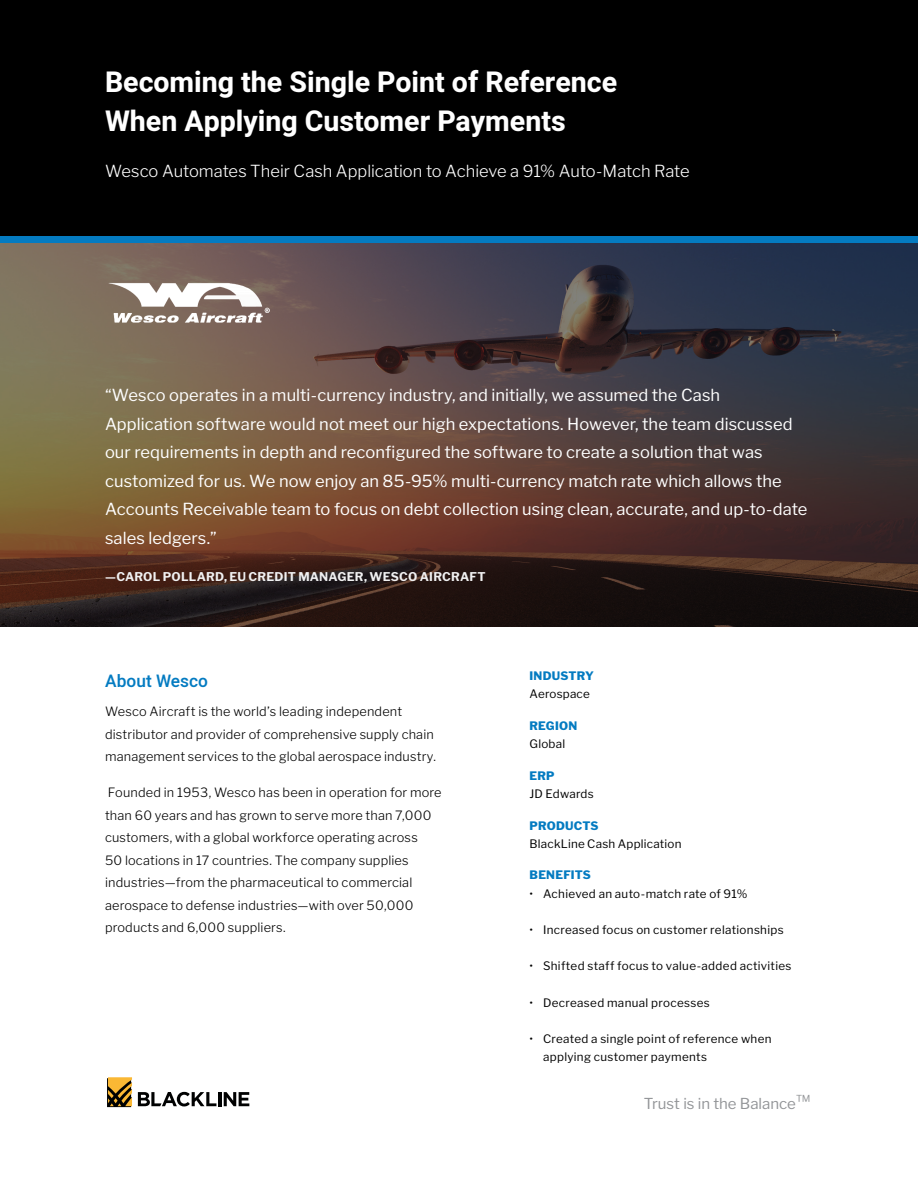
<style>
.page{position:relative;width:918px;height:1188px;background:#fff}
.page>*{position:absolute;margin:0;border:0;box-sizing:border-box;transform-origin:0 0}
.Document_Header{font:700 28.5px "Heebo";color:#fff}
.Subhead{font:500 17.25px "Heebo";letter-spacing:.005em;color:#047bc1}
.t1{font:16.5px/28.5px "Libre Franklin";letter-spacing:.005em;color:#fff}
.Body_copy{font:300 16.5px "Libre Franklin";color:#fff}
.t2{font:15px "Libre Franklin";color:#939598}
.Body_copy-2{font:300 12.75px/22.5px "Libre Franklin";letter-spacing:.015em;color:#000}
.Quote_Giver{font:700 12px "Libre Franklin";letter-spacing:.015em;color:#f1f1f2}
.Sidebar_content{font:11.7px/18.1px "Libre Franklin";letter-spacing:.025em;color:#000}
.SIDEBAR_TITLE{font:800 11.7px "Libre Franklin";letter-spacing:.02em;color:#047bc1}
</style>
<div class="page">
<img style="left:0;top:243px;width:918px;height:383px">
<hr style="left:218px;top:1092px;width:3px;height:14px;background:#000101">
<svg style="left:224px;top:1092px;width:25px;height:14px"></svg>
<svg style="left:138px;top:1092px;width:78px;height:14px"></svg>
<svg style="left:107px;top:1077px;width:25px;height:30px"></svg>
<div style="left:0;top:227px;width:918px;height:16px;background:#047bc1"></div>
<div style="left:0;top:0;width:918px;height:235px;background:#000"></div>
<img style="left:108px;top:278px;width:162px;height:51px">
<p class="Document_Header" style="left:105px;top:62px;width:514px">Becoming the Single Point of Reference</p>
<p class="Document_Header" style="left:105px;top:101px;width:462px">When Applying Customer Payments</p>
<p class="Body_copy" style="left:105px;top:161px;width:586px">Wesco Automates Their Cash Application to Achieve a 91% Auto-Match Rate</p>
<p class="t1" style="left:105px;top:381px;width:704px">“Wesco operates in a multi-currency industry, and initially, we assumed the Cash Application software would not meet our high expectations. However, the team discussed our requirements in depth and reconfigured the software to create a solution that was customized for us. We now enjoy an 85-95% multi-currency match rate which allows the Accounts Receivable team to focus on debt collection using clean, accurate, and up-to-date sales ledgers.”</p>
<p class="Quote_Giver" style="left:105px;top:569px;width:382px">—CAROL POLLARD, EU CREDIT MANAGER, WESCO AIRCRAFT</p>
<p class="Subhead" style="left:105px;top:669px;width:104px">About Wesco</p>
<p class="Body_copy-2" style="left:105px;top:700px;width:332px">Wesco Aircraft is the world’s leading independent distributor and provider of comprehensive supply chain management services to the global aerospace industry.</p>
<p class="Body_copy-2" style="left:105px;top:781px;width:338px">Founded in 1953, Wesco has been in operation for more than 60 years and has grown to serve more than 7,000 customers, with a global workforce operating across<br>50 locations in 17 countries. The company supplies industries—from the pharmaceutical to commercial aerospace to defense industries—with over 50,000 products and 6,000 suppliers.</p>
<p class="SIDEBAR_TITLE" style="left:530px;top:669px;width:66px">INDUSTRY</p>
<p class="Sidebar_content" style="left:530px;top:685px;width:62px">Aerospace</p>
<p class="SIDEBAR_TITLE" style="left:530px;top:719px;width:49px">REGION</p>
<p class="Sidebar_content" style="left:530px;top:735px;width:37px">Global</p>
<p class="SIDEBAR_TITLE" style="left:530px;top:768px;width:27px">ERP</p>
<p class="Sidebar_content" style="left:530px;top:785px;width:66px">JD Edwards</p>
<p class="SIDEBAR_TITLE" style="left:530px;top:818px;width:71px">PRODUCTS</p>
<p class="Sidebar_content" style="left:530px;top:834px;width:154px">BlackLine Cash Application</p>
<p class="SIDEBAR_TITLE" style="left:530px;top:868px;width:63px">BENEFITS</p>
<p class="Sidebar_content" style="left:530px;top:884px;width:219px">• Achieved an auto-match rate of 91%</p>
<p class="Sidebar_content" style="left:530px;top:921px;width:256px">• Increased focus on customer relationships</p>
<p class="Sidebar_content" style="left:530px;top:957px;width:264px">• Shifted staff focus to value-added activities</p>
<p class="Sidebar_content" style="left:530px;top:993px;width:182px">• Decreased manual processes</p>
<p class="Sidebar_content" style="left:543px;top:1030px;width:230px;text-indent:-14px">• Created a single point of reference when applying customer payments</p>
<p class="t2" style="left:644px;top:1095px;width:168px">Trust is in the Balance™</p>
</div>
